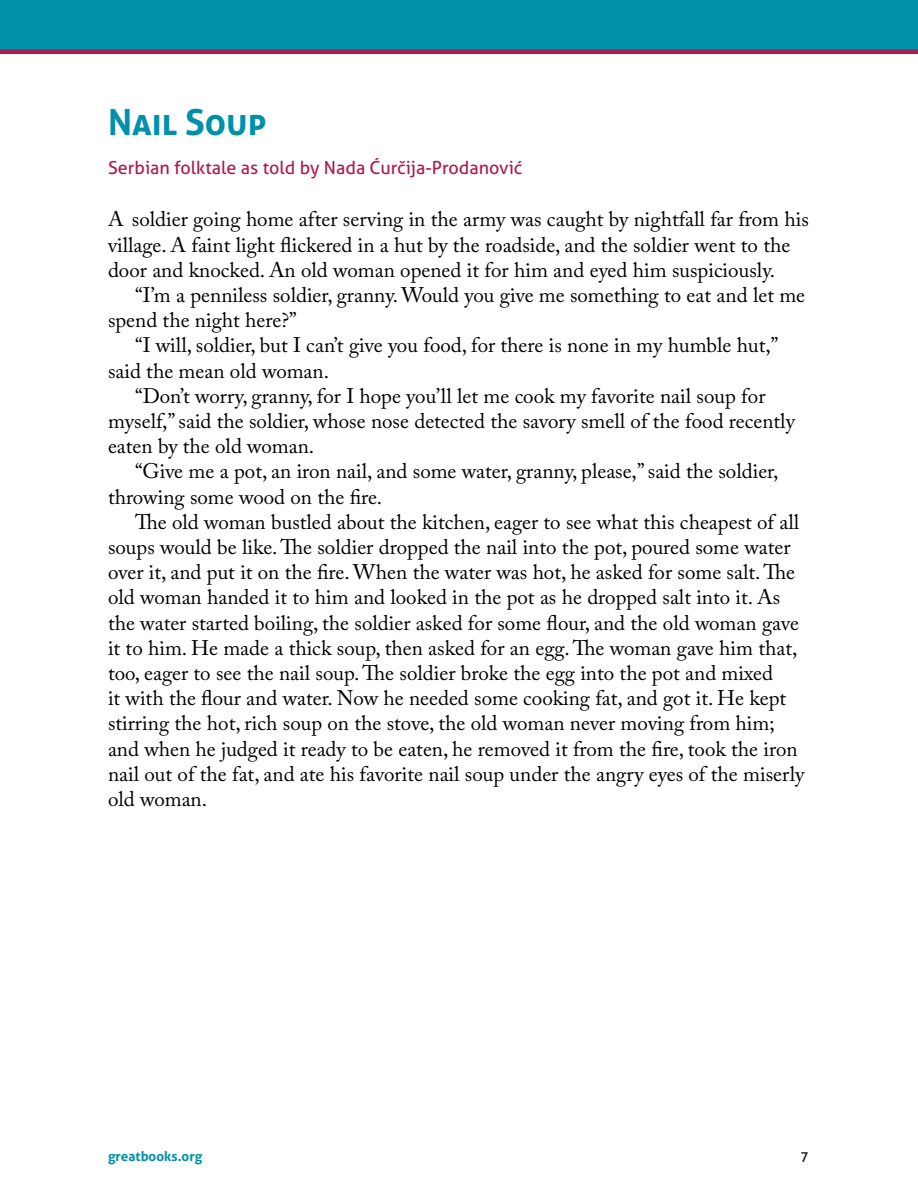
<style>
.page{position:relative;width:918px;height:1188px;background:#fff}
.page>*{position:absolute;margin:0;border:0;box-sizing:border-box;transform-origin:0 0}
.selection_header{font:700 36px "Aller";color:#0090aa}
.t1{font:21px/25.2px "Adobe Caslon Pro";color:#000}
.Author{font:18px "Aller";color:#aa1d53}
.t2{font:700 13.5px "Aller";color:#0090aa}
.t3{font:13.5px "Aller";color:#000}
</style>
<div class="page">
<div style="left:0;top:0;width:918px;height:54px;background:#0090aa"></div>
<hr style="left:0;top:50px;width:918px;height:4px;background:#aa1d53">
<p class="selection_header" style="left:108px;top:100px;width:160px">Nail Soup</p>
<p class="Author" style="left:108px;top:157px;width:416px">Serbian folktale as told by Nada Ćurčija-Prodanović</p>
<p class="t1" style="left:108px;top:206px;width:702px">A soldier going home after serving in the army was caught by nightfall far from his village. A faint light flickered in a hut by the roadside, and the soldier went to the door and knocked. An old woman opened it for him and eyed him suspiciously.</p>
<p class="t1" style="left:108px;top:282px;width:699px;text-indent:27px">“I’m a penniless soldier, granny. Would you give me something to eat and let me spend the night here?”</p>
<p class="t1" style="left:108px;top:332px;width:672px;text-indent:27px">“I will, soldier, but I can’t give you food, for there is none in my humble hut,” said the mean old woman.</p>
<p class="t1" style="left:108px;top:383px;width:689px;text-indent:27px">“Don’t worry, granny, for I hope you’ll let me cook my favorite nail soup for myself,” said the soldier, whose nose detected the savory smell of the food recently eaten by the old woman.</p>
<p class="t1" style="left:108px;top:458px;width:672px;text-indent:27px">“Give me a pot, an iron nail, and some water, granny, please,” said the soldier, throwing some wood on the fire.</p>
<p class="t1" style="left:108px;top:509px;width:698px;text-indent:27px">The old woman bustled about the kitchen, eager to see what this cheapest of all soups would be like. The soldier dropped the nail into the pot, poured some water over it, and put it on the fire. When the water was hot, he asked for some salt. The old woman handed it to him and looked in the pot as he dropped salt into it. As the water started boiling, the soldier asked for some flour, and the old woman gave it to him. He made a thick soup, then asked for an egg. The woman gave him that, too, eager to see the nail soup. The soldier broke the egg into the pot and mixed<br>it with the flour and water. Now he needed some cooking fat, and got it. He kept stirring the hot, rich soup on the stove, the old woman never moving from him; and when he judged it ready to be eaten, he removed it from the fire, took the iron nail out of the fat, and ate his favorite nail soup under the angry eyes of the miserly old woman.</p>
<p class="t2" style="left:108px;top:1148px;width:96px">greatbooks.org</p>
<p class="t3" style="left:800px;top:1148px;width:10px">7</p>
</div>
